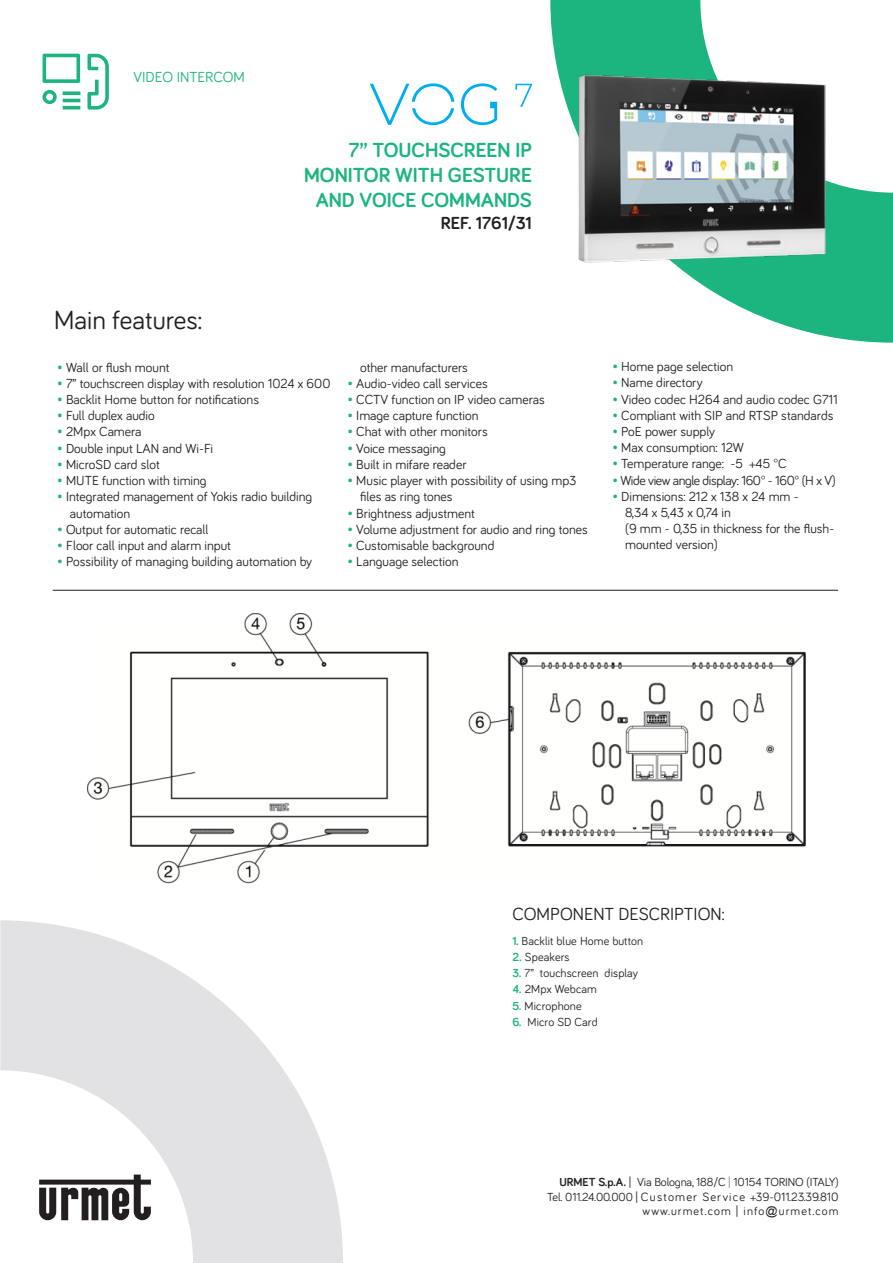
<style>
.page{position:relative;width:893px;height:1263px;background:#fff}
.page>*{position:absolute;margin:0;border:0;box-sizing:border-box;transform-origin:0 0}
.t1{font:27px "Bariol";color:#231f20}
.t2{font:700 21px/25.2px "Bariol";color:#1cb47f;text-align:right}
.t3{font:18px "Bariol";color:#231f20}
.t4{font:700 18px "Bariol";color:#231f20}
.t5{font:15px "Bariol";color:#1cb47f}
.t6{font:13.5px/16.2px "Bariol";color:#231f20}
.t7{font:13.5px "Bariol";letter-spacing:-.03em;color:#231f20}
.t8{font:12.3px "Bariol";letter-spacing:.095em;color:#231f20}
.t9{font:12px "Bariol";letter-spacing:.01em;color:#231f20}
.t10{font:12px "Bariol";letter-spacing:-.01em;color:#231f20}
.t11{font:12px "Bariol";letter-spacing:.09em;color:#231f20}
.s1{color:#1cb47f}
.s2{font-weight:700;color:#1cb47f}
.s3{font-weight:700}
.s4{color:#808285}
.s5{font-size:12px}
.s6{font-family:"Arial"}
</style>
<div class="page">
<svg style="left:43px;top:54px;width:66px;height:56px"></svg>
<svg style="left:0;top:920px;width:343px;height:343px;fill:#e2e1e3"></svg>
<svg style="left:39px;top:1174px;width:112px;height:46px"></svg>
<svg style="left:550px;top:0;width:343px;height:343px"></svg>
<hr style="left:53px;top:590px;width:785px;height:1px;background:#231f20">
<svg style="left:515px;top:84px;width:15px;height:23px"></svg>
<svg style="left:370px;top:83px;width:84px;height:42px"></svg>
<svg style="left:461px;top:83px;width:36px;height:42px"></svg>
<img style="left:530px;top:55px;width:342px;height:228px">
<img style="left:88px;top:614px;width:717px;height:270px">
<p class="t5" style="left:134px;top:66px;width:113px">VIDEO INTERCOM</p>
<p class="t2" style="left:304px;top:136px;width:229px">7’’ TOUCHSCREEN IP<br>MONITOR WITH GESTURE<br>AND VOICE COMMANDS</p>
<p class="t4" style="left:441px;top:210px;width:93px">REF. 1761/31</p>
<p class="t1" style="left:54px;top:301px;width:150px">Main features:</p>
<p class="t6" style="left:57px;top:358px;width:114px"><span class="s1">•</span> Wall or flush mount</p>
<p class="t6" style="left:57px;top:375px;width:275px"><span class="s1">•</span> 7” touchscreen display with resolution 1024 x 600</p>
<p class="t6" style="left:57px;top:391px;width:203px"><span class="s1">•</span> Backlit Home button for notifications</p>
<p class="t6" style="left:57px;top:407px;width:99px"><span class="s1">•</span> Full duplex audio</p>
<p class="t6" style="left:57px;top:423px;width:86px"><span class="s1">•</span> 2Mpx Camera</p>
<p class="t6" style="left:57px;top:439px;width:158px"><span class="s1">•</span> Double input LAN and Wi-Fi</p>
<p class="t6" style="left:57px;top:456px;width:104px"><span class="s1">•</span> MicroSD card slot</p>
<p class="t6" style="left:57px;top:472px;width:151px"><span class="s1">•</span> MUTE function with timing</p>
<p class="t6" style="left:70px;top:488px;width:244px;text-indent:-13px"><span class="s1">•</span> Integrated management of Yokis radio building automation</p>
<p class="t6" style="left:57px;top:520px;width:153px"><span class="s1">•</span> Output for automatic recall</p>
<p class="t6" style="left:57px;top:537px;width:175px"><span class="s1">•</span> Floor call input and alarm input</p>
<p class="t6" style="left:57px;top:553px;width:256px"><span class="s1">•</span> Possibility of managing building automation by</p>
<p class="t6" style="left:360px;top:358px;width:109px">other manufacturers</p>
<p class="t6" style="left:347px;top:375px;width:142px"><span class="s1">•</span> Audio-video call services</p>
<p class="t6" style="left:347px;top:391px;width:199px"><span class="s1">•</span> CCTV function on IP video cameras</p>
<p class="t6" style="left:347px;top:407px;width:133px"><span class="s1">•</span> Image capture function</p>
<p class="t6" style="left:347px;top:423px;width:142px"><span class="s1">•</span> Chat with other monitors</p>
<p class="t6" style="left:347px;top:439px;width:100px"><span class="s1">•</span> Voice messaging</p>
<p class="t6" style="left:347px;top:456px;width:121px"><span class="s1">•</span> Built in mifare reader</p>
<p class="t6" style="left:360px;top:472px;width:218px;text-indent:-13px"><span class="s1">•</span> Music player with possibility of using mp3 files as ring tones</p>
<p class="t6" style="left:347px;top:504px;width:129px"><span class="s1">•</span> Brightness adjustment</p>
<p class="t6" style="left:347px;top:520px;width:242px"><span class="s1">•</span> Volume adjustment for audio and ring tones</p>
<p class="t6" style="left:347px;top:537px;width:149px"><span class="s1">•</span> Customisable background</p>
<p class="t6" style="left:347px;top:553px;width:113px"><span class="s1">•</span> Language selection</p>
<p class="t6" style="left:612px;top:358px;width:122px"><span class="s1">•</span> Home page selection</p>
<p class="t6" style="left:612px;top:374px;width:92px"><span class="s1">•</span> Name directory</p>
<p class="t6" style="left:612px;top:390px;width:227px"><span class="s1">•</span> Video codec H264 and audio codec G711</p>
<p class="t6" style="left:612px;top:407px;width:223px"><span class="s1">•</span> Compliant with SIP and RTSP standards</p>
<p class="t6" style="left:612px;top:423px;width:104px"><span class="s1">•</span> PoE power supply</p>
<p class="t6" style="left:612px;top:439px;width:133px"><span class="s1">•</span> Max consumption: 12W</p>
<p class="t6" style="left:612px;top:455px;width:176px"><span class="s1">•</span> Temperature range: -5 +45 °C</p>
<p class="t7" style="left:612px;top:471px;width:225px"><span class="s1">•</span> Wide view angle display: 160° - 160° (H x V)</p>
<p class="t6" style="left:625px;top:488px;width:211px;text-indent:-13px"><span class="s1">•</span> Dimensions: 212 x 138 x 24 mm -<br>8,34 x 5,43 x 0,74 in<br>(9 mm - 0,35 in thickness for the flush&shy;mounted version)</p>
<p class="t3" style="left:512px;top:902px;width:214px">COMPONENT DESCRIPTION:</p>
<p class="t9" style="left:512px;top:932px;width:132px"><span class="s2">1.</span> Backlit blue Home button</p>
<p class="t9" style="left:512px;top:949px;width:59px"><span class="s2">2.</span> Speakers</p>
<p class="t9" style="left:512px;top:965px;width:127px"><span class="s2">3.</span> 7” touchscreen display</p>
<p class="t9" style="left:512px;top:981px;width:86px"><span class="s2">4.</span> 2Mpx Webcam</p>
<p class="t9" style="left:512px;top:997px;width:71px"><span class="s2">5.</span> Microphone</p>
<p class="t9" style="left:512px;top:1013px;width:87px"><span class="s2">6.</span> Micro SD Card</p>
<p class="t10" style="left:559px;top:1174px;width:281px"><span class="s3">URMET S.p.A.</span> | Via Bologna, 188/C <span class="s4">|</span> 10154 TORINO (ITALY)</p>
<p class="t8" style="left:547px;top:1188px;width:293px"><span class="s5">Tel. 011.24.00.000 |</span> Customer Service +39-011.23.39.810</p>
<p class="t11" style="left:643px;top:1203px;width:198px">www.urmet.com | info<span class="s6">@</span>urmet.com</p>
</div>
